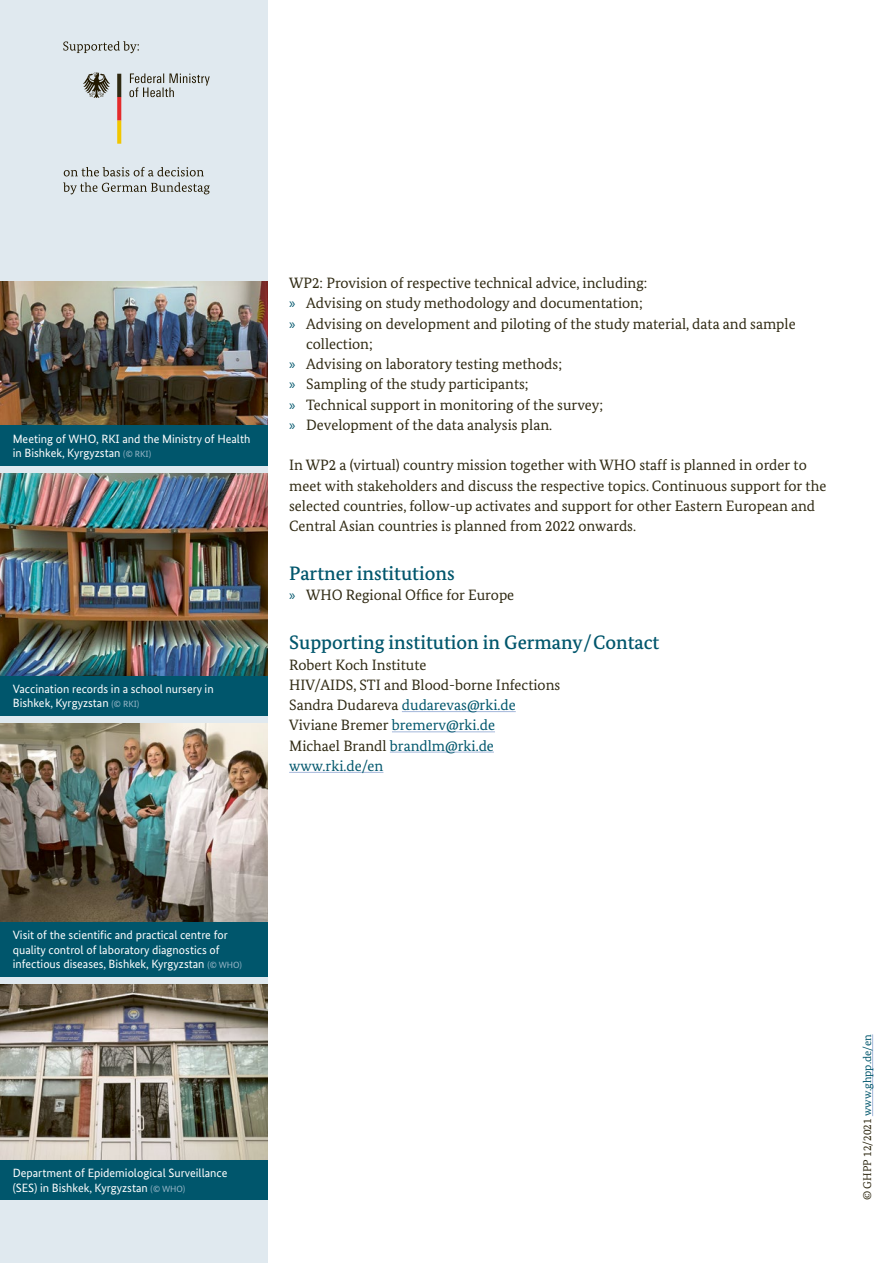
<style>
.page{position:relative;width:893px;height:1263px;background:#fff}
.page>*{position:absolute;margin:0;border:0;box-sizing:border-box;transform-origin:0 0}
.Ueberschriften_H3_Contact{font:500 19.5px "Bundes Serif";color:#00566c}
.Copies_P-Copy{font:15px/20.2px "Bundes Serif";color:#2f2912}
.Copies_Contact{font:15px "Bundes Serif";color:#00566c}
.Copies_Contact-2{font:15px "Bundes Serif";color:#2f2912}
.Copies_P-Copy_oA{font:15px "Bundes Serif";color:#2f2912}
.t1{font:12px/14.4px "Bundes Sans";color:#fff}
.t2{font:11.25px "Bundes Serif";color:#00566c}
.s1{font-size:9px;color:#99b7c8}
.s2{font-family:"Myriad Pro";color:#00566c}
.s3{color:#2f2912}
</style>
<div class="page">
<div style="left:0;top:0;width:267px;height:1263px;background:#e0e9ef"></div>
<hr style="left:872px;top:1034px;width:1px;height:82px;background:#a5b8db">
<svg style="left:63px;top:41px;width:76px;height:12px"></svg>
<svg style="left:129px;top:73px;width:81px;height:24px"></svg>
<svg style="left:64px;top:167px;width:140px;height:9px"></svg>
<svg style="left:63px;top:182px;width:147px;height:12px"></svg>
<svg style="left:83px;top:73px;width:27px;height:25px"></svg>
<svg style="left:117px;top:74px;width:4px;height:70px"></svg>
<hr style="left:402px;top:711px;width:114px;height:1px;background:#a5b8db">
<hr style="left:392px;top:731px;width:103px;height:1px;background:#a5b8db">
<hr style="left:390px;top:752px;width:104px;height:1px;background:#a5b8db">
<hr style="left:289px;top:772px;width:94px;height:1px;background:#a5b8db">
<div style="left:0;top:425px;width:267px;height:41px;background:#00566c"></div>
<img style="left:0;top:282px;width:267px;height:143px">
<div style="left:0;top:675px;width:267px;height:41px;background:#00566c"></div>
<img style="left:0;top:473px;width:267px;height:202px">
<div style="left:0;top:921px;width:267px;height:55px;background:#00566c"></div>
<img style="left:0;top:723px;width:267px;height:198px">
<div style="left:0;top:1159px;width:267px;height:41px;background:#00566c"></div>
<img style="left:0;top:984px;width:267px;height:175px">
<p class="t1" style="left:13px;top:431px;width:239px">Meeting of WHO, RKI and the Ministry of Health in Bishkek, Kyrgyzstan <span class="s1">(© RKI)</span></p>
<p class="t1" style="left:13px;top:681px;width:202px">Vaccination records in a school nursery in<br>Bishkek, Kyrgyzstan <span class="s1">(© RKI)</span></p>
<p class="Copies_P-Copy_oA" style="left:289px;top:274px;width:360px">WP2: Provision of respective technical advice, including:</p>
<p class="Copies_P-Copy" style="left:289px;top:293px;width:355px"><span class="s2">»</span> Advising on study methodology and documentation;</p>
<p class="Copies_P-Copy" style="left:306px;top:313px;width:491px;text-indent:-17px"><span class="s2">»</span> Advising on development and piloting of the study material, data and sample collection;</p>
<p class="Copies_P-Copy" style="left:289px;top:354px;width:274px"><span class="s2">»</span> Advising on laboratory testing methods;</p>
<p class="Copies_P-Copy" style="left:289px;top:374px;width:241px"><span class="s2">»</span> Sampling of the study participants;</p>
<p class="Copies_P-Copy" style="left:289px;top:394px;width:316px"><span class="s2">»</span> Technical support in monitoring of the survey;</p>
<p class="Copies_P-Copy" style="left:289px;top:414px;width:265px"><span class="s2">»</span> Development of the data analysis plan.</p>
<p class="Copies_P-Copy" style="left:289px;top:455px;width:539px">In WP2 a (virtual) country mission together with WHO staff is planned in order to meet with stakeholders and discuss the respective topics. Continuous support for the selected countries, follow-up activates and support for other Eastern European and Central Asian countries is planned from 2022 onwards.</p>
<h2 class="Ueberschriften_H3_Contact" style="left:289px;top:561px;width:167px">Partner institutions</h2>
<p class="Copies_P-Copy" style="left:289px;top:585px;width:227px"><span class="s2">»</span> WHO Regional Office for Europe</p>
<h2 class="Ueberschriften_H3_Contact" style="left:289px;top:631px;width:372px">Supporting institution in Germany/Contact</h2>
<p class="Copies_Contact-2" style="left:289px;top:655px;width:139px">Robert Koch Institute</p>
<p class="Copies_Contact-2" style="left:289px;top:675px;width:273px">HIV/AIDS, STI and Blood-borne Infections</p>
<p class="Copies_Contact" style="left:289px;top:696px;width:228px"><span class="s3">Sandra Dudareva</span> dudarevas@rki.de</p>
<p class="Copies_Contact" style="left:289px;top:716px;width:207px"><span class="s3">Viviane Bremer</span> bremerv@rki.de</p>
<p class="Copies_Contact" style="left:289px;top:736px;width:206px"><span class="s3">Michael Brandl</span> brandlm@rki.de</p>
<p class="Copies_Contact" style="left:289px;top:756px;width:96px">www.rki.de/en</p>
<p class="t1" style="left:13px;top:928px;width:231px">Visit of the scientific and practical centre for quality control of laboratory diagnostics of infectious diseases, Bishkek, Kyrgyzstan <span class="s1">(© WHO)</span></p>
<p class="t1" style="left:13px;top:1166px;width:216px">Department of Epidemiological Surveillance (SES) in Bishkek, Kyrgyzstan <span class="s1">(© WHO)</span></p>
<p class="t2" style="left:860px;top:1200px;width:167px;rotate:-90deg"><span class="s3">© GHPP 12/2021</span> www.ghpp.de/en</p>
</div>
